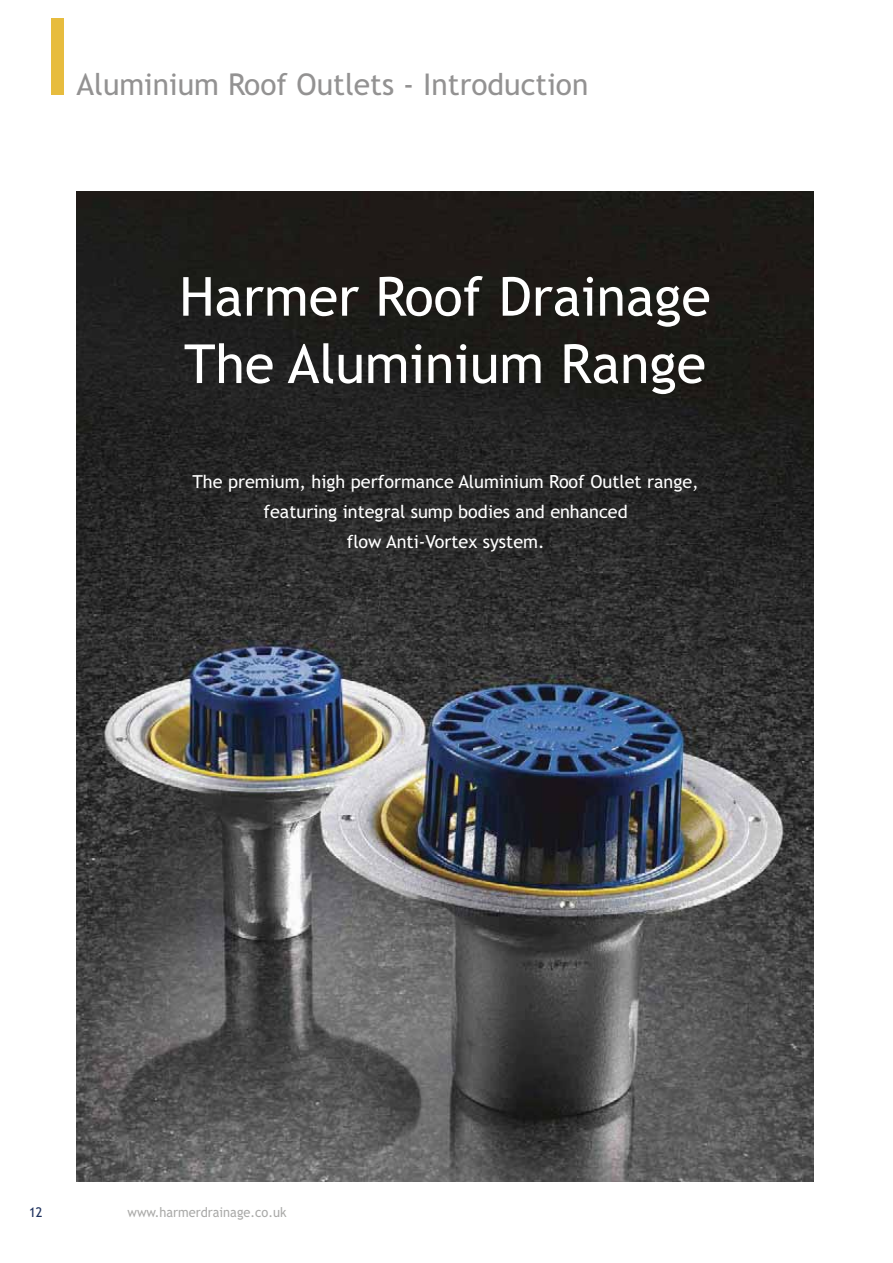
<style>
.page{position:relative;width:893px;height:1263px;background:#fff}
.page>*{position:absolute;margin:0;border:0;box-sizing:border-box;transform-origin:0 0}
.t1{font:54px/67.3px "Trebuchet MS";color:#fff}
.t2{font:30px "Trebuchet MS";color:#939292}
.t3{font:18px/30px "Trebuchet MS";color:#fff;text-align:center}
.t4{font:13.5px "Trebuchet MS";color:#aaaaa9;scale:.95 1}
.t5{font:13.5px "Trebuchet MS";color:#1d305d;scale:.95 1}
</style>
<div class="page">
<div style="left:51px;top:18px;width:13px;height:77px;background:#e7bc3e"></div>
<img style="left:76px;top:192px;width:738px;height:990px">
<h2 class="t2" style="left:76px;top:73px;width:513px">Aluminium Roof Outlets - Introduction</h2>
<h1 class="t1" style="left:179px;top:268px;width:533px">Harmer Roof Drainage<br>The Aluminium Range</h1>
<p class="t3" style="left:192px;top:468px;width:508px">The premium, high performance Aluminium Roof Outlet range, featuring integral sump bodies and enhanced<br>flow Anti-Vortex system.</p>
<p class="t5" style="left:29px;top:1207px;width:16px">12</p>
<p class="t4" style="left:127px;top:1207px;width:169px">www.harmerdrainage.co.uk</p>
</div>
